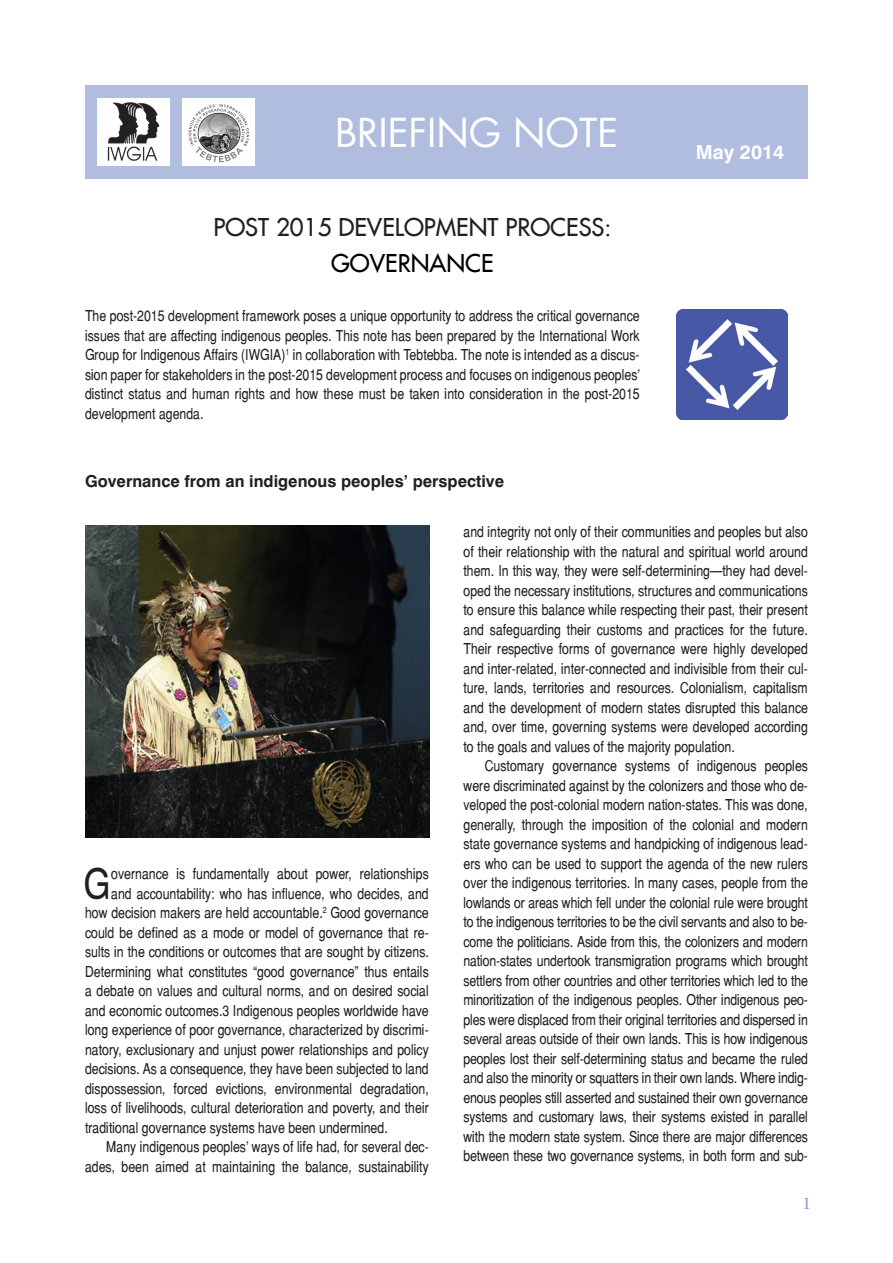
<style>
.page{position:relative;width:893px;height:1263px;background:#fff}
.page>*{position:absolute;margin:0;border:0;box-sizing:border-box;transform-origin:0 0}
.G_W{font:41.7px "Switzerland Narrow";color:#231f20}
.g_1{font:39px "Futura LT";color:#fff}
.t1{font:24px "Futura LT";color:#231f20}
.t2{font:24px "Futura LT";color:#000}
.G_2{font:700 19.5px "Swiss 721 BT";color:#fff}
.t3{font:18px "Minion Pro";color:#8997cc}
.G_2-2{font:700 16.5px "Swiss 721 BT";color:#231f20}
.g_1-2{font:15px/19.5px "Switzerland Narrow";color:#231f20;text-align:justify}
.G_W-2{font:15px "Switzerland Narrow";color:#231f20}
.GA{font:15px/19.5px "Switzerland Narrow";color:#231f20;text-align:justify}
</style>
<div class="page">
<div style="left:85px;top:85px;width:723px;height:94px;background:#b1bddf"></div>
<div style="left:98px;top:98px;width:72px;height:68px;background:#fff"></div>
<img style="left:107px;top:102px;width:53px;height:59px">
<div style="left:183px;top:98px;width:72px;height:68px;background:#fff"></div>
<img style="left:188px;top:104px;width:62px;height:59px">
<img style="left:677px;top:309px;width:110px;height:110px">
<img style="left:85px;top:525px;width:345px;height:313px">
<p class="g_1" style="left:335px;top:107px;width:285px">BRIEFING NOTE</p>
<p class="t1" style="left:214px;top:211px;width:399px">POST 2015 DEVELOPMENT PROCESS:</p>
<p class="t2" style="left:331px;top:247px;width:164px">GOVERNANCE</p>
<p class="GA" style="left:85px;top:306px;width:557px">The post-2015 development framework poses a unique opportunity to address the critical governance issues that are affecting indigenous peoples. This note has been prepared by the International Work Group for Indigenous Affairs (IWGIA)<sup>1</sup> in collaboration with Tebtebba. The note is intended as a discus&shy;sion paper for stakeholders in the post-2015 development process and focuses on indigenous peoples’ distinct status and human rights and how these must be taken into consideration in the post-2015 development agenda.</p>
<p class="G_2-2" style="left:85px;top:471px;width:421px">Governance from an indigenous peoples’ perspective</p>
<p class="G_2" style="left:696px;top:140px;width:90px">May 2014</p>
<p class="G_W" style="left:83px;top:858px;width:28px">G</p>
<p class="G_W-2" style="left:111px;top:865px;width:319px">overnance is fundamentally about power, relationships</p>
<p class="G_W-2" style="left:111px;top:884px;width:319px">and accountability: who has influence, who decides, and</p>
<p class="G_W-2" style="left:85px;top:904px;width:345px">how decision makers are held accountable.<sup>2</sup> Good governance</p>
<p class="G_W-2" style="left:85px;top:923px;width:345px">could be defined as a mode or model of governance that re-</p>
<p class="G_W-2" style="left:85px;top:943px;width:345px">sults in the conditions or outcomes that are sought by citizens.</p>
<p class="G_W-2" style="left:85px;top:962px;width:345px">Determining what constitutes “good governance” thus entails</p>
<p class="G_W-2" style="left:85px;top:982px;width:345px">a debate on values and cultural norms, and on desired social</p>
<p class="G_W-2" style="left:85px;top:1001px;width:345px">and economic outcomes.3 Indigenous peoples worldwide have</p>
<p class="G_W-2" style="left:85px;top:1021px;width:345px">long experience of poor governance, characterized by discrimi-</p>
<p class="G_W-2" style="left:85px;top:1040px;width:345px">natory, exclusionary and unjust power relationships and policy</p>
<p class="G_W-2" style="left:85px;top:1060px;width:345px">decisions. As a consequence, they have been subjected to land</p>
<p class="G_W-2" style="left:85px;top:1079px;width:345px">dispossession, forced evictions, environmental degradation,</p>
<p class="G_W-2" style="left:85px;top:1099px;width:345px">loss of livelihoods, cultural deterioration and poverty, and their</p>
<p class="G_W-2" style="left:85px;top:1118px;width:304px">traditional governance systems have been undermined.</p>
<p class="g_1-2" style="left:85px;top:1137px;width:345px;text-align:right">Many indigenous peoples’ ways of life had, for several dec&shy;ades, been aimed at maintaining the balance, sustainability</p>
<p class="g_1-2" style="left:463px;top:522px;width:346px">and integrity not only of their communities and peoples but also of their relationship with the natural and spiritual world around them. In this way, they were self-determining—they had devel&shy;oped the necessary institutions, structures and communications to ensure this balance while respecting their past, their present and safeguarding their customs and practices for the future.<br>Their respective forms of governance were highly developed and inter-related, inter-connected and indivisible from their cul&shy;ture, lands, territories and resources. Colonialism, capitalism and the development of modern states disrupted this balance and, over time, governing systems were developed according to the goals and values of the majority population.</p>
<p class="g_1-2" style="left:463px;top:756px;width:346px;text-indent:21px">Customary governance systems of indigenous peoples were discriminated against by the colonizers and those who de&shy;veloped the post-colonial modern nation-states. This was done, generally, through the imposition of the colonial and modern state governance systems and handpicking of indigenous lead&shy;ers who can be used to support the agenda of the new rulers over the indigenous territories. In many cases, people from the lowlands or areas which fell under the colonial rule were brought to the indigenous territories to be the civil servants and also to be&shy;come the politicians. Aside from this, the colonizers and modern nation-states undertook transmigration programs which brought settlers from other countries and other territories which led to the minoritization of the indigenous peoples. Other indigenous peo&shy;ples were displaced from their original territories and dispersed in several areas outside of their own lands. This is how indigenous peoples lost their self-determining status and became the ruled and also the minority or squatters in their own lands. Where indig&shy;enous peoples still asserted and sustained their own governance systems and customary laws, their systems existed in parallel with the modern state system. Since there are major differences between these two governance systems, in both form and sub-</p>
<p class="t3" style="left:802px;top:1191px;width:10px">1</p>
</div>
